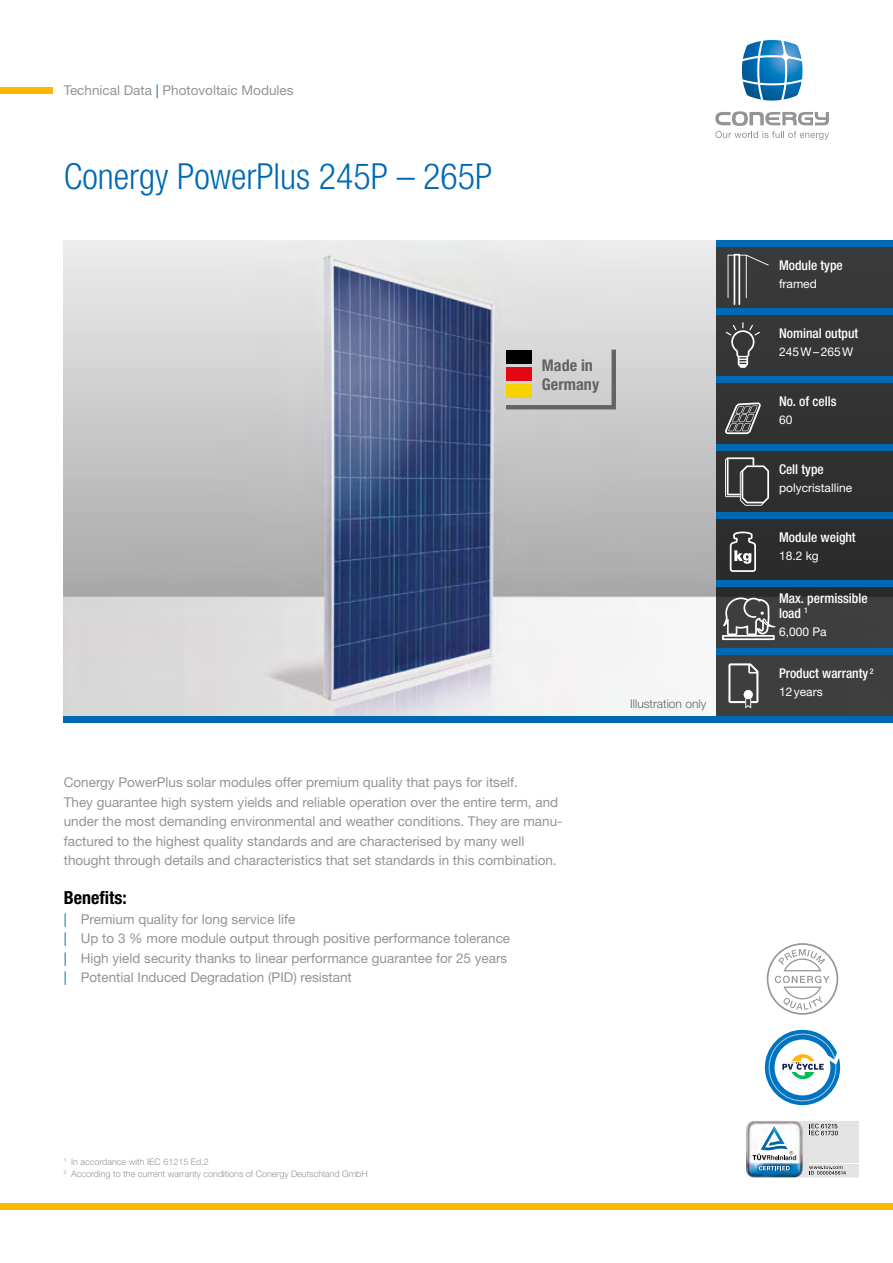
<style>
.page{position:relative;width:893px;height:1263px;background:#fff}
.page>*{position:absolute;margin:0;border:0;box-sizing:border-box;transform-origin:0 0}
.t1{font:300 condensed 36px "Helvetica Neue LT Std";color:#0069b4}
.t2{font:700 condensed 18px "Helvetica Neue LT Std";color:#000}
.t3{font:700 condensed 16.2px/19px "Helvetica Neue LT Std";color:#646363}
.t4{font:13.5px/19.5px "Helvetica Neue LT Std";color:#949494}
.t5{font:500 condensed 13.5px/15px "Helvetica Neue LT Std";color:#fff}
.t6{font:12px "Helvetica Neue LT Std";color:#fff}
.t7{font:300 12px "Helvetica Neue LT Std";color:#646363}
.t8{font:300 9px/12px "Helvetica Neue LT Std";color:#949494}
.s1{color:#0069b4}
</style>
<div class="page">
<img style="left:64px;top:240px;width:652px;height:476px">
<svg style="left:502px;top:345px;width:116px;height:67px;background:#c0b4ab"></svg>
<div style="left:0;top:87px;width:53px;height:6px;background:#fbba00"></div>
<svg style="left:742px;top:40px;width:60px;height:61px"></svg>
<svg style="left:715px;top:111px;width:114px;height:29px"></svg>
<div style="left:716px;top:240px;width:177px;height:68px;background:#393939"></div>
<div style="left:716px;top:308px;width:177px;height:68px;background:#363636"></div>
<div style="left:716px;top:376px;width:177px;height:68px;background:#333"></div>
<div style="left:716px;top:444px;width:177px;height:68px;background:#2f2f2f"></div>
<div style="left:716px;top:512px;width:177px;height:68px;background:#2c2c2c"></div>
<svg style="left:716px;top:587px;width:177px;height:61px;background:#3a3a3a"></svg>
<div style="left:716px;top:648px;width:177px;height:68px;background:#3e3e3e"></div>
<div style="left:716px;top:240px;width:177px;height:7px;background:#0069b4"></div>
<div style="left:716px;top:308px;width:177px;height:7px;background:#0069b4"></div>
<div style="left:716px;top:376px;width:177px;height:7px;background:#0069b4"></div>
<div style="left:716px;top:444px;width:177px;height:7px;background:#0069b4"></div>
<div style="left:716px;top:512px;width:177px;height:7px;background:#0069b4"></div>
<div style="left:716px;top:580px;width:177px;height:7px;background:#0069b4"></div>
<div style="left:716px;top:648px;width:177px;height:7px;background:#0069b4"></div>
<svg style="left:726px;top:322px;width:34px;height:46px"></svg>
<svg style="left:730px;top:531px;width:26px;height:41px"></svg>
<svg style="left:728px;top:254px;width:41px;height:51px"></svg>
<svg style="left:725px;top:457px;width:44px;height:49px"></svg>
<svg style="left:728px;top:663px;width:30px;height:45px"></svg>
<svg style="left:725px;top:402px;width:36px;height:32px"></svg>
<svg style="left:722px;top:597px;width:53px;height:43px;background:#717171"></svg>
<div style="left:64px;top:716px;width:829px;height:7px;background:#0069b4"></div>
<div style="left:0;top:1203px;width:893px;height:7px;background:#fbba00"></div>
<svg style="left:767px;top:943px;width:71px;height:72px"></svg>
<svg style="left:765px;top:1030px;width:75px;height:75px"></svg>
<img style="left:746px;top:1121px;width:113px;height:57px">
<p class="t4" style="left:64px;top:80px;width:231px">Technical Data <span class="s1">|</span> Photovoltaic Modules</p>
<h1 class="t1" style="left:64px;top:155px;width:430px">Conergy PowerPlus 245P – 265P</h1>
<p class="t3" style="left:542px;top:355px;width:59px">Made in<br>Germany</p>
<p class="t4" style="left:64px;top:772px;width:500px">Conergy PowerPlus solar modules offer premium quality that pays for itself.<br>They guarantee high system yields and reliable operation over the entire term, and under the most demanding environmental and weather conditions. They are manu&shy;factured to the highest quality standards and are characterised by many well thought through details and characteristics that set standards in this combination.</p>
<h2 class="t2" style="left:64px;top:887px;width:64px">Benefits:</h2>
<p class="t4" style="left:64px;top:909px;width:448px"><span class="s1">|</span> Premium quality for long service life<br><span class="s1">|</span> Up to 3 % more module output through positive performance tolerance <span class="s1">|</span> High yield security thanks to linear performance guarantee for 25 years <span class="s1">|</span> Potential Induced Degradation (PID) resistant</p>
<p class="t7" style="left:630px;top:696px;width:77px">Illustration only</p>
<p class="t8" style="left:64px;top:1156px;width:305px"><sup>1</sup> In accordance with IEC 61215 Ed.2<br><sup>2</sup> According to the current warranty conditions of Conergy Deutschland GmbH</p>
<p class="t5" style="left:779px;top:258px;width:65px">Module type</p>
<p class="t6" style="left:779px;top:277px;width:39px">framed</p>
<p class="t5" style="left:779px;top:326px;width:81px">Nominal output</p>
<p class="t6" style="left:779px;top:345px;width:76px">245W–265W</p>
<p class="t5" style="left:779px;top:394px;width:59px">No. of cells</p>
<p class="t6" style="left:779px;top:413px;width:15px">60</p>
<p class="t5" style="left:779px;top:461px;width:46px">Cell type</p>
<p class="t6" style="left:779px;top:480px;width:75px">polycristalline</p>
<p class="t5" style="left:779px;top:530px;width:78px">Module weight</p>
<p class="t6" style="left:779px;top:549px;width:41px">18.2 kg</p>
<p class="t5" style="left:779px;top:590px;width:90px">Max. permissible load <sup>1</sup></p>
<p class="t6" style="left:779px;top:624px;width:49px">6,000 Pa</p>
<p class="t5" style="left:779px;top:666px;width:96px">Product warranty <sup>2</sup></p>
<p class="t6" style="left:779px;top:685px;width:45px">12years</p>
</div>
